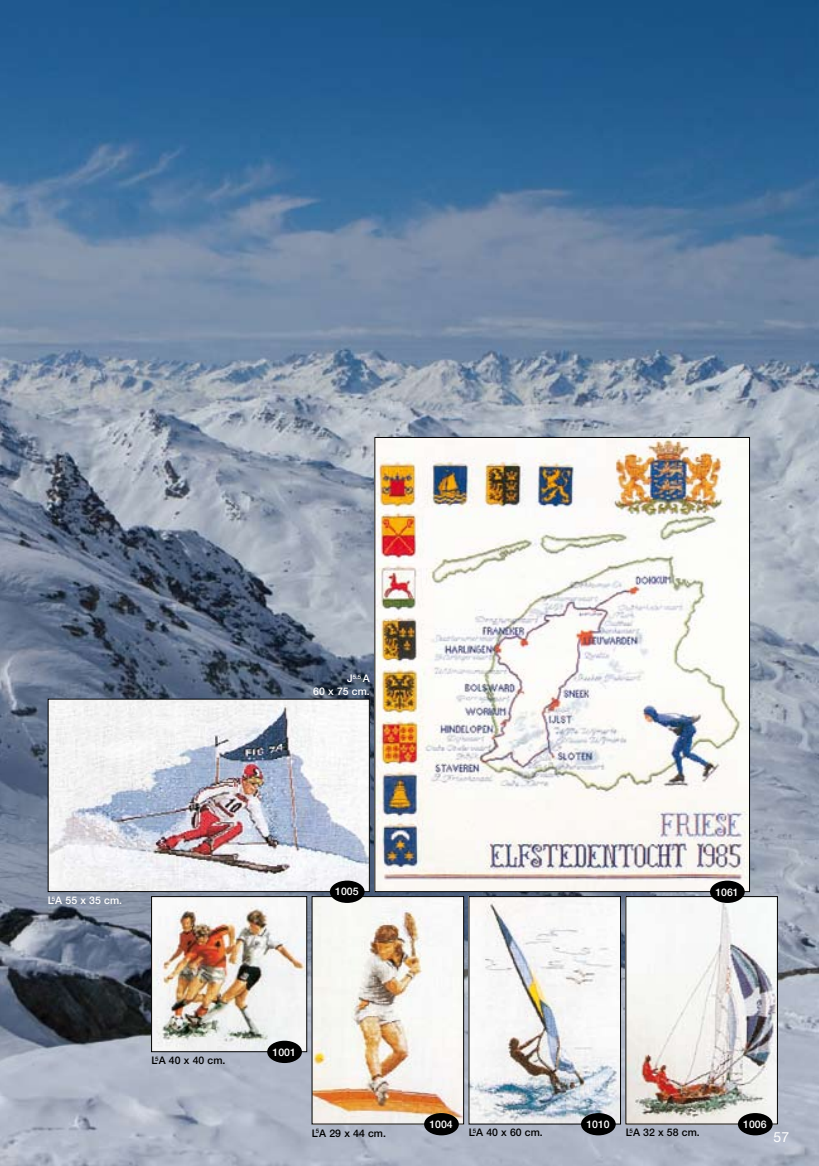
<style>
.page{position:relative;width:819px;height:1166px;background:#fff}
.page>*{position:absolute;margin:0;border:0;box-sizing:border-box;transform-origin:0 0}
.t1{font:14px "Helvetica Neue";color:#fff}
.t2{font:500 10.5px "Helvetica Neue";color:#000}
.t3{font:500 10.5px "Helvetica Neue";color:#fff}
.t4{font:500 6.12px "Helvetica Neue";color:#fff}
.s1{font-size:10.5px}
</style>
<div class="page">
<img style="left:0;top:0;width:819px;height:1166px">
<img style="left:314px;top:898px;width:148px;height:224px">
<div style="left:312px;top:896px;width:152px;height:228px;border:1px solid #000"></div>
<img style="left:470px;top:898px;width:148px;height:224px">
<img style="left:627px;top:898px;width:148px;height:224px">
<img style="left:50px;top:701px;width:317px;height:189px">
<img style="left:153px;top:898px;width:152px;height:152px">
<div style="left:151px;top:896px;width:156px;height:156px;border:1px solid #000"></div>
<img style="left:376px;top:439px;width:371px;height:451px">
<div style="left:330px;top:880px;width:34px;height:23px;background:#000;border-radius:50%"></div>
<div style="left:710px;top:880px;width:34px;height:23px;background:#000;border-radius:50%"></div>
<div style="left:737px;top:1113px;width:35px;height:22px;background:#000;border-radius:50%"></div>
<div style="left:581px;top:1113px;width:34px;height:22px;background:#000;border-radius:50%"></div>
<div style="left:424px;top:1113px;width:35px;height:22px;background:#000;border-radius:50%"></div>
<div style="left:267px;top:1040px;width:35px;height:23px;background:#000;border-radius:50%"></div>
<p class="t4" style="left:347px;top:673px;width:24px"><span class="s1">J</span>5.5 <span class="s1">A</span></p>
<p class="t3" style="left:313px;top:684px;width:58px">60 x 75 cm.</p>
<p class="t3" style="left:48px;top:894px;width:76px">L<sup>5</sup>A 55 x 35 cm.</p>
<p class="t3" style="left:335px;top:885px;width:25px">1005</p>
<p class="t3" style="left:715px;top:885px;width:25px">1061</p>
<p class="t2" style="left:151px;top:1054px;width:76px">L<sup>5</sup>A 40 x 40 cm.</p>
<p class="t3" style="left:272px;top:1045px;width:25px">1001</p>
<p class="t3" style="left:429px;top:1118px;width:25px">1004</p>
<p class="t3" style="left:586px;top:1118px;width:25px">1010</p>
<p class="t3" style="left:743px;top:1118px;width:25px">1006</p>
<p class="t2" style="left:312px;top:1126px;width:8px">L</p>
<p class="t2" style="left:472px;top:1126px;width:72px"><sup>5</sup>A 40 x 60 cm.</p>
<p class="t2" style="left:468px;top:1126px;width:8px">L</p>
<p class="t2" style="left:629px;top:1126px;width:72px"><sup>5</sup>A 32 x 58 cm.</p>
<p class="t2" style="left:316px;top:1126px;width:72px"><sup>5</sup>A 29 x 44 cm.</p>
<p class="t2" style="left:625px;top:1126px;width:8px">L</p>
<h1 class="t1" style="left:773px;top:1129px;width:17px">57</h1>
</div>
